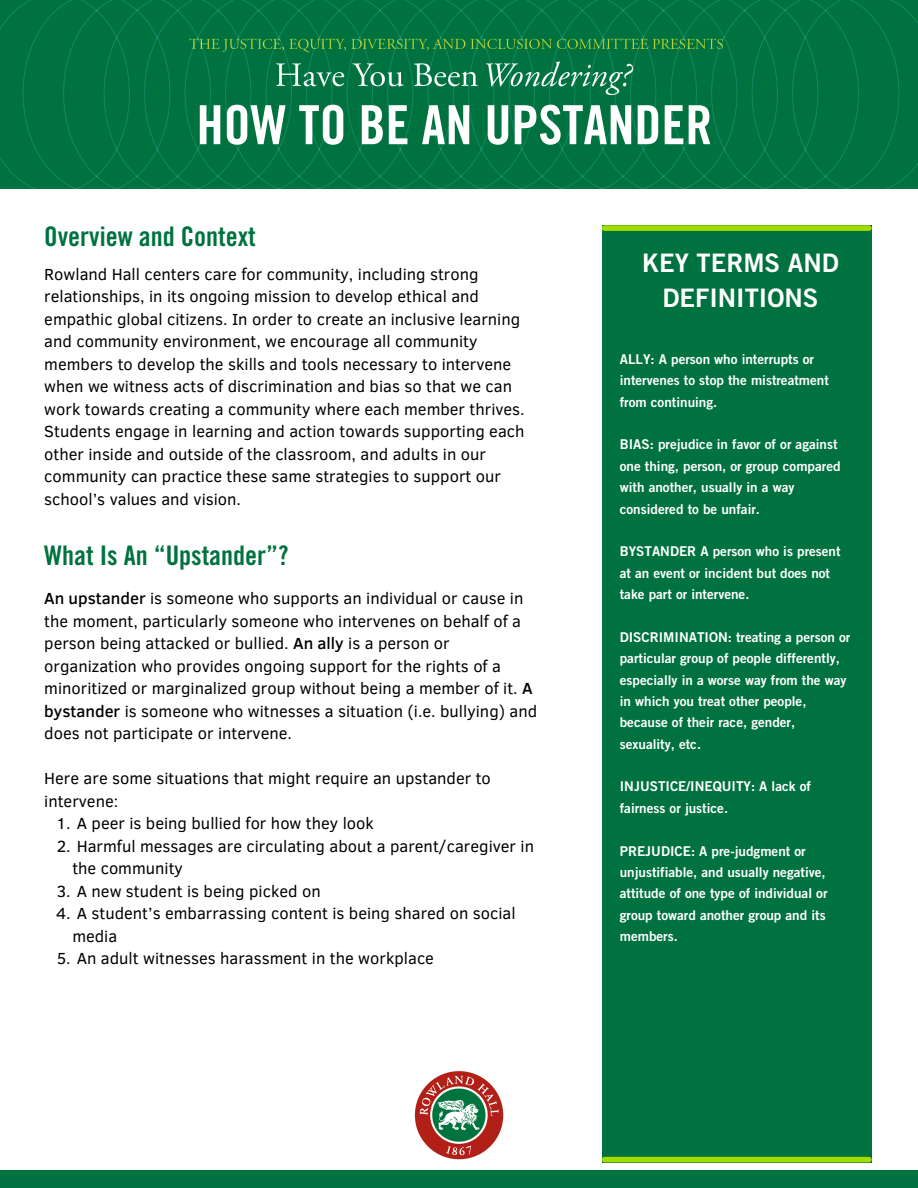
<style>
.page{position:relative;width:918px;height:1188px;background:#fff}
.page>*{position:absolute;margin:0;border:0;box-sizing:border-box;transform-origin:0 0}
.t1{font:54px "Trade Gothic LT Std Bd Cn 20";color:#fff}
.t2{font:27px "Trade Gothic LT Std Bd Cn 20";color:#00723f}
.t3{font:25.5px/34.8px "Trade Gothic LT Std Bd 2";color:#fff;text-align:center}
.t4{font:16.5px/22.5px "Clear Sans";color:#000}
.t5{font:13.5px/21.3px "Trade Gothic LT Std Bd 2";color:#fff}
.s1{font-weight:500}
</style>
<div class="page">
<div style="left:602px;top:225px;width:270px;height:937px;background:#00723f"></div>
<div style="left:605px;top:225px;width:264px;height:6px;background:#a1db00"></div>
<div style="left:605px;top:1157px;width:264px;height:5px;background:#a1db00"></div>
<div style="left:0;top:1171px;width:917px;height:17px;background:#00723f"></div>
<img style="left:414px;top:1071px;width:90px;height:89px">
<img style="left:0;top:0;width:918px;height:189px">
<p class="t1" style="left:197px;top:105px;width:517px">HOW TO BE AN UPSTANDER</p>
<p class="t2" style="left:44px;top:227px;width:213px">Overview and Context</p>
<p class="t4" style="left:44px;top:262px;width:482px">Rowland Hall centers care for community, including strong relationships, in its ongoing mission to develop ethical and empathic global citizens. In order to create an inclusive learning and community environment, we encourage all community members to develop the skills and tools necessary to intervene when we witness acts of discrimination and bias so that we can work towards creating a community where each member thrives.<br>Students engage in learning and action towards supporting each other inside and outside of the classroom, and adults in our community can practice these same strategies to support our school’s values and vision.</p>
<p class="t2" style="left:44px;top:546px;width:246px">What Is An “Upstander”?</p>
<p class="t4" style="left:44px;top:586px;width:495px"><span class="s1">An upstander</span> is someone who supports an individual or cause in the moment, particularly someone who intervenes on behalf of a person being attacked or bullied. <span class="s1">An ally</span> is a person or organization who provides ongoing support for the rights of a minoritized or marginalized group without being a member of it. <span class="s1">A bystander</span> is someone who witnesses a situation (i.e. bullying) and does not participate or intervene.</p>
<p class="t4" style="left:44px;top:766px;width:448px">Here are some situations that might require an upstander to intervene:</p>
<p class="t4" style="left:56px;top:811px;width:319px">1. A peer is being bullied for how they look</p>
<p class="t4" style="left:72px;top:834px;width:463px;text-indent:-16px">2. Harmful messages are circulating about a parent/caregiver in the community</p>
<p class="t4" style="left:57px;top:879px;width:266px">3. A new student is being picked on</p>
<p class="t4" style="left:72px;top:901px;width:445px;text-indent:-16px">4. A student’s embarrassing content is being shared on social media</p>
<p class="t4" style="left:57px;top:946px;width:379px">5. An adult witnesses harassment in the workplace</p>
<p class="t3" style="left:642px;top:249px;width:198px">KEY TERMS AND<br>DEFINITIONS</p>
<p class="t5" style="left:620px;top:350px;width:211px">ALLY: A person who interrupts or intervenes to stop the mistreatment from continuing.</p>
<p class="t5" style="left:620px;top:436px;width:222px">BIAS: prejudice in favor of or against one thing, person, or group compared with another, usually in a way considered to be unfair.</p>
<p class="t5" style="left:620px;top:543px;width:222px">BYSTANDER A person who is present at an event or incident but does not take part or intervene.</p>
<p class="t5" style="left:620px;top:628px;width:232px">DISCRIMINATION: treating a person or particular group of people differently, especially in a worse way from the way in which you treat other people, because of their race, gender, sexuality, etc.</p>
<p class="t5" style="left:620px;top:778px;width:193px">INJUSTICE/INEQUITY: A lack of fairness or justice.</p>
<p class="t5" style="left:620px;top:842px;width:209px">PREJUDICE: A pre-judgment or unjustifiable, and usually negative, attitude of one type of individual or group toward another group and its members.</p>
</div>
